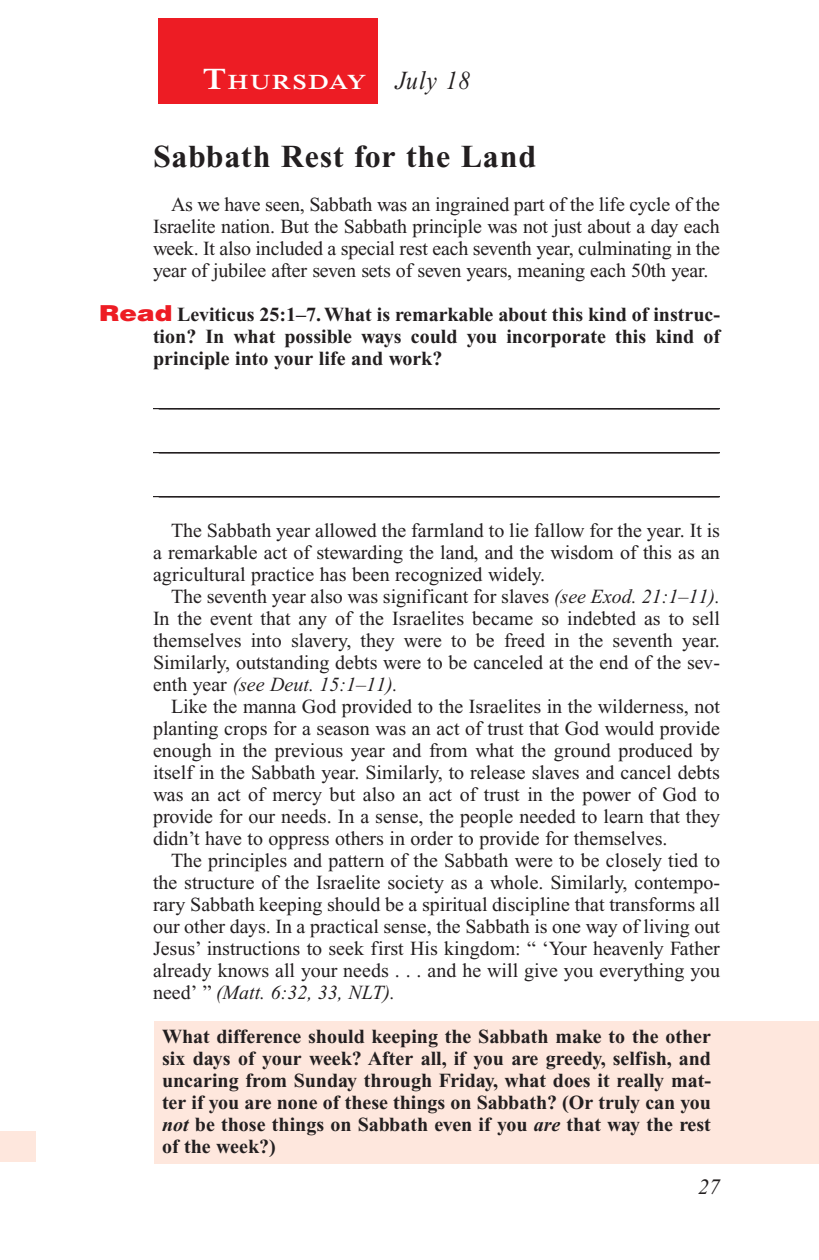
<style>
.page{position:relative;width:819px;height:1260px;background:#fff}
.page>*{position:absolute;margin:0;border:0;box-sizing:border-box;transform-origin:0 0}
.Head{font:700 32px "Times New Roman PS Std";letter-spacing:.025em;color:#231f20}
.Lesson_Dates{font:italic 26px "Times New Roman PS Std";letter-spacing:.045em;color:#231f20;scale:.9 1}
.t1{font:italic 22px "Times New Roman PS Std";color:#231f20}
.Daily_Header{font:600 21px "Times NRMT Std";letter-spacing:.07em;color:#fff;scale:1.1 1}
.Body{font:20px/22px "Times New Roman PS Std";color:#231f20;text-align:justify}
.x-screened_box-text{font:700 20px/22px "Times New Roman PS Std";color:#231f20;text-align:justify}
.Blank_Lines{font:20px "Times New Roman PS Std";color:#231f20}
.Question{font:700 20px/22px "Times New Roman PS Std";color:#231f20;text-align:justify}
.s1{font-size:30px}
.s2{font-family:"Helvetica LT Std";font-weight:900;font-size:22px;color:#ed1c24}
.s3{font-style:italic}
</style>
<div class="page">
<div style="left:158px;top:18px;width:220px;height:86px;background:#ed1c24"></div>
<div style="left:0;top:1131px;width:36px;height:31px;background:#fee7dd"></div>
<div style="left:155px;top:1022px;width:664px;height:142px;background:#fee7dd"></div>
<hr style="left:153px;top:408px;width:567px;height:1px;background:#231f20">
<hr style="left:153px;top:452px;width:567px;height:1px;background:#231f20">
<hr style="left:153px;top:496px;width:567px;height:1px;background:#231f20">
<p class="Daily_Header" style="left:203px;top:70px;width:150px"><span class="s1">T</span>HURSDAY</p>
<p class="Lesson_Dates" style="left:396px;top:66px;width:85px">July 18</p>
<p class="Head" style="left:153px;top:138px;width:385px">Sabbath Rest for the Land</p>
<p class="Body" style="left:153px;top:193px;width:569px;text-indent:18px">As we have seen, Sabbath was an ingrained part of the life cycle of the Israelite nation. But the Sabbath principle was not just about a day each week. It also included a special rest each seventh year, culminating in the year of jubilee after seven sets of seven years, meaning each 50th year.</p>
<p class="Question" style="left:153px;top:303px;width:569px;text-indent:-54px"><span class="s2">Read</span> Leviticus 25:1–7. What is remarkable about this kind of instruc&shy;tion? In what possible ways could you incorporate this kind of principle into your life and work?</p>
<p class="Blank_Lines" style="left:159px;top:389px;width:561px">________________________________________________________</p>
<p class="Blank_Lines" style="left:159px;top:433px;width:561px">________________________________________________________</p>
<p class="Blank_Lines" style="left:159px;top:477px;width:561px">________________________________________________________</p>
<p class="Body" style="left:153px;top:519px;width:569px;text-indent:18px">The Sabbath year allowed the farmland to lie fallow for the year. It is a remarkable act of stewarding the land, and the wisdom of this as an agricultural practice has been recognized widely.</p>
<p class="Body" style="left:153px;top:585px;width:569px;text-indent:18px">The seventh year also was significant for slaves <span class="s3">(see Exod. 21:1–11).<br></span>In the event that any of the Israelites became so indebted as to sell themselves into slavery, they were to be freed in the seventh year.<br>Similarly, outstanding debts were to be canceled at the end of the sev&shy;enth year <span class="s3">(see Deut. 15:1–11).</span></p>
<p class="Body" style="left:153px;top:695px;width:569px;text-indent:18px">Like the manna God provided to the Israelites in the wilderness, not planting crops for a season was an act of trust that God would provide enough in the previous year and from what the ground produced by itself in the Sabbath year. Similarly, to release slaves and cancel debts was an act of mercy but also an act of trust in the power of God to provide for our needs. In a sense, the people needed to learn that they didn’t have to oppress others in order to provide for themselves.</p>
<p class="Body" style="left:153px;top:849px;width:569px;text-indent:18px">The principles and pattern of the Sabbath were to be closely tied to the structure of the Israelite society as a whole. Similarly, contempo&shy;rary Sabbath keeping should be a spiritual discipline that transforms all our other days. In a practical sense, the Sabbath is one way of living out Jesus’ instructions to seek first His kingdom: “ ‘Your heavenly Father already knows all your needs . . . and he will give you everything you need’ ” <span class="s3">(Matt. 6:32, 33, NLT).</span></p>
<p class="x-screened_box-text" style="left:162px;top:1025px;width:551px">What difference should keeping the Sabbath make to the other six days of your week? After all, if you are greedy, selfish, and uncaring from Sunday through Friday, what does it really mat&shy;ter if you are none of these things on Sabbath? (Or truly can you <span class="s3">not</span> be those things on Sabbath even if you <span class="s3">are</span> that way the rest of the week?)</p>
<p class="t1" style="left:698px;top:1175px;width:23px">27</p>
</div>
